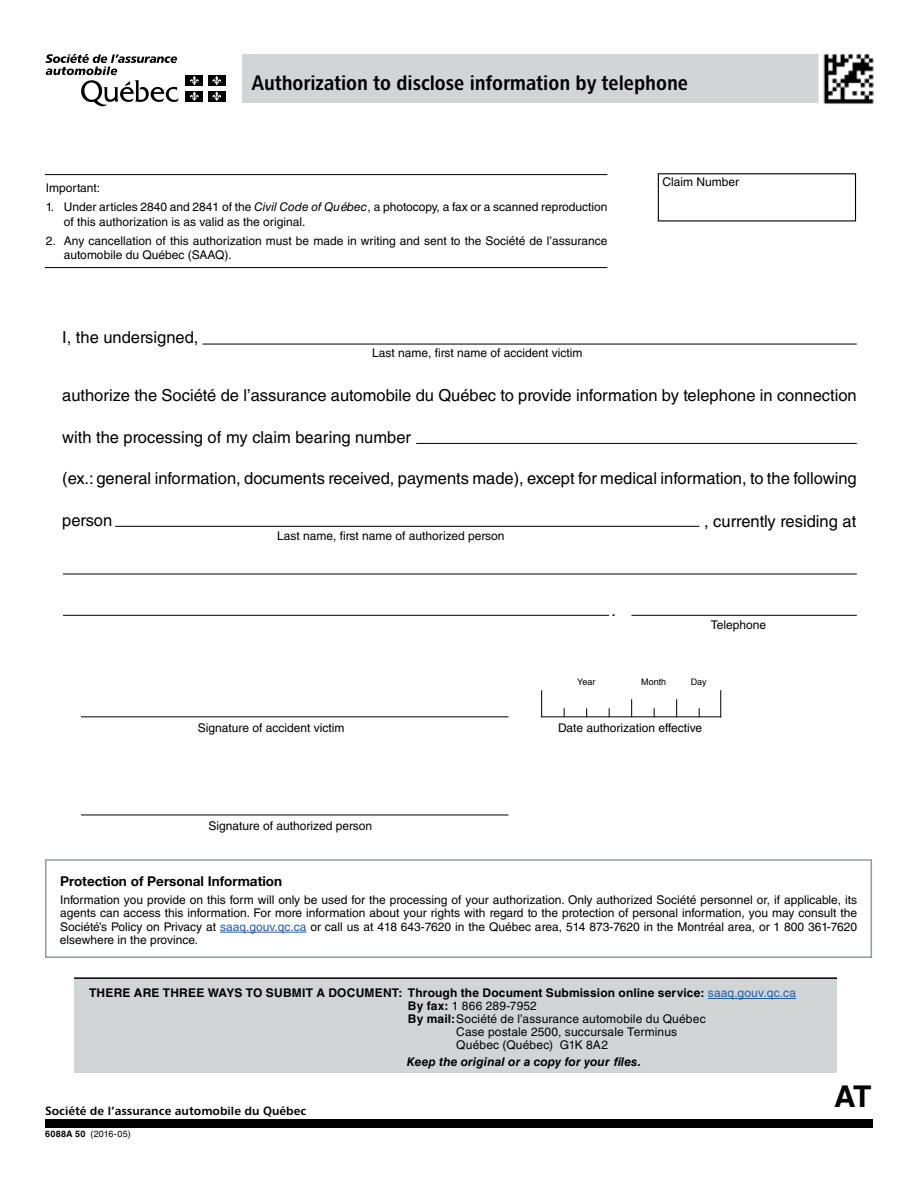
<style>
.page{position:relative;width:918px;height:1188px;background:#fff}
.page>*{position:absolute;margin:0;border:0;box-sizing:border-box;transform-origin:0 0}
.t1{font:700 30px "Helvetica LT Std";color:#000}
.t2{font:21px "Chaloult Cond Demi Gras";color:#000}
.t3{font:16.5px "Helvetica LT Std";color:#000}
.t4{font:700 13.5px "Helvetica Neue";color:#000}
.t5{font:12px/13.5px "Helvetica LT Std";color:#000}
.t6{font:700 12px "Helvetica LT Std";letter-spacing:.015em;color:#000}
.t7{font:12px "Chaloult Demi Gras";color:#000}
.t8{font:italic 700 12px "Helvetica LT Std";letter-spacing:.01em;color:#000}
.t9{font:12px "Helvetica LT Std";letter-spacing:.02em;color:#000}
.t10{font:9px "Helvetica LT Std";letter-spacing:.005em;color:#000}
.t11{font:9px "Helvetica";color:#000}
.s1{font-style:italic}
.s2{color:#255aa8}
.s3{font-weight:400;color:#255aa8}
.s4{font-weight:700}
</style>
<div class="page">
<svg style="left:676px;top:699px;width:1px;height:18px"></svg>
<svg style="left:631px;top:699px;width:1px;height:18px"></svg>
<svg style="left:541px;top:690px;width:1px;height:27px"></svg>
<svg style="left:720px;top:690px;width:1px;height:27px"></svg>
<hr style="left:541px;top:717px;width:180px;height:1px;background:#000">
<hr style="left:81px;top:717px;width:427px;height:1px;background:#000">
<hr style="left:81px;top:815px;width:427px;height:1px;background:#000">
<div style="left:45px;top:1119px;width:828px;height:9px;background:#000"></div>
<div style="left:243px;top:54px;width:630px;height:48px;background:#d1d5d6"></div>
<svg style="left:45px;top:54px;width:134px;height:52px"></svg>
<div style="left:186px;top:75px;width:17px;height:11px;background:#000"></div>
<svg style="left:190px;top:76px;width:9px;height:9px"></svg>
<div style="left:208px;top:75px;width:17px;height:11px;background:#000"></div>
<svg style="left:212px;top:76px;width:9px;height:9px"></svg>
<div style="left:186px;top:91px;width:17px;height:11px;background:#000"></div>
<svg style="left:190px;top:91px;width:9px;height:10px"></svg>
<div style="left:208px;top:91px;width:17px;height:11px;background:#000"></div>
<svg style="left:212px;top:91px;width:9px;height:10px"></svg>
<hr style="left:220px;top:932px;width:86px;height:1px;background:#255aa8">
<div style="left:45px;top:859px;width:827px;height:99px;border:2px solid #959c9d"></div>
<div style="left:74px;top:978px;width:763px;height:95px;background:#d1d5d6"></div>
<hr style="left:74px;top:977px;width:763px;height:2px;background:#000">
<hr style="left:708px;top:998px;width:88px;height:1px;background:#255aa8">
<hr style="left:202px;top:344px;width:655px;height:1px;background:#000">
<hr style="left:416px;top:443px;width:441px;height:1px;background:#000">
<hr style="left:115px;top:526px;width:584px;height:1px;background:#000">
<hr style="left:63px;top:615px;width:546px;height:1px;background:#000">
<hr style="left:631px;top:615px;width:226px;height:1px;background:#000">
<img style="left:819px;top:53px;width:55px;height:51px">
<hr style="left:63px;top:574px;width:794px;height:1px;background:#000">
<hr style="left:45px;top:267px;width:562px;height:1px;background:#000">
<hr style="left:45px;top:174px;width:562px;height:1px;background:#000">
<h1 class="t2" style="left:252px;top:70px;width:438px">Authorization to disclose information by telephone</h1>
<p class="t5" style="left:46px;top:181px;width:56px">Important:</p>
<p class="t5" style="left:64px;top:200px;width:545px;line-height:14.4px;text-indent:-18px">1. Under articles 2840 and 2841 of the <span class="s1">Civil Code of Québec</span>, a photocopy, a fax or a scanned reproduction of this authorization is as valid as the original.</p>
<p class="t5" style="left:64px;top:233px;width:545px;line-height:14.4px;text-indent:-18px">2. Any cancellation of this authorization must be made in writing and sent to the Société de l’assurance automobile du Québec (SAAQ).</p>
<p class="t3" style="left:62px;top:328px;width:138px">I, the undersigned,</p>
<p class="t5" style="left:372px;top:346px;width:212px">Last name, first name of accident victim</p>
<p class="t5" style="left:663px;top:175px;width:78px">Claim Number</p>
<p class="t3" style="left:62px;top:386px;width:796px">authorize the Société de l’assurance automobile du Québec to provide information by telephone in connection</p>
<p class="t3" style="left:62px;top:428px;width:350px">with the processing of my claim bearing number</p>
<p class="t3" style="left:62px;top:469px;width:796px">(ex.: general information, documents received, payments made), except for medical information, to the following</p>
<p class="t3" style="left:62px;top:511px;width:52px">person</p>
<p class="t3" style="left:704px;top:511px;width:154px">, currently residing at</p>
<p class="t5" style="left:277px;top:529px;width:229px">Last name, first name of authorized person</p>
<h3 class="t3" style="left:612px;top:600px;width:6px">.</h3>
<p class="t5" style="left:711px;top:618px;width:57px">Telephone</p>
<p class="t11" style="left:577px;top:675px;width:20px">Year</p>
<p class="t11" style="left:641px;top:675px;width:27px">Month</p>
<p class="t11" style="left:691px;top:675px;width:18px">Day</p>
<p class="t5" style="left:198px;top:721px;width:148px">Signature of accident victim</p>
<p class="t5" style="left:558px;top:721px;width:145px">Date authorization effective</p>
<p class="t5" style="left:209px;top:819px;width:165px">Signature of authorized person</p>
<p class="t4" style="left:60px;top:871px;width:224px">Protection of Personal Information</p>
<p class="t5" style="left:60px;top:893px;width:799px;text-align:justify">Information you provide on this form will only be used for the processing of your authorization. Only authorized Société personnel or, if applicable, its agents can access this information. For more information about your rights with regard to the protection of personal information, you may consult the Société’s Policy on Privacy at <span class="s2">saaq.gouv.qc.ca</span> or call us at 418 643-7620 in the Québec area, 514 873-7620 in the Montréal area, or 1 800 361-7620 elsewhere in the province.</p>
<p class="t6" style="left:89px;top:986px;width:315px">THERE ARE THREE WAYS TO SUBMIT A DOCUMENT:</p>
<p class="t6" style="left:408px;top:986px;width:390px">Through the Document Submission online service: <span class="s3">saaq.gouv.qc.ca</span></p>
<p class="t9" style="left:408px;top:999px;width:131px"><span class="s4">By fax:</span> 1 866 289-7952</p>
<p class="t5" style="left:408px;top:1012px;width:299px"><span class="s4">By mail:</span>Société de l’assurance automobile du Québec</p>
<p class="t5" style="left:456px;top:1025px;width:222px;line-height:12.8px">Case postale 2500, succursale Terminus<br>Québec (Québec) G1K 8A2</p>
<p class="t8" style="left:407px;top:1054px;width:236px">Keep the original or a copy for your files.</p>
<p class="t7" style="left:45px;top:1103px;width:263px">Société de l’assurance automobile du Québec</p>
<p class="t10" style="left:45px;top:1129px;width:87px"><span class="s4">6088A 50</span> (2016-05)</p>
<h1 class="t1" style="left:834px;top:1078px;width:39px">AT</h1>
</div>
